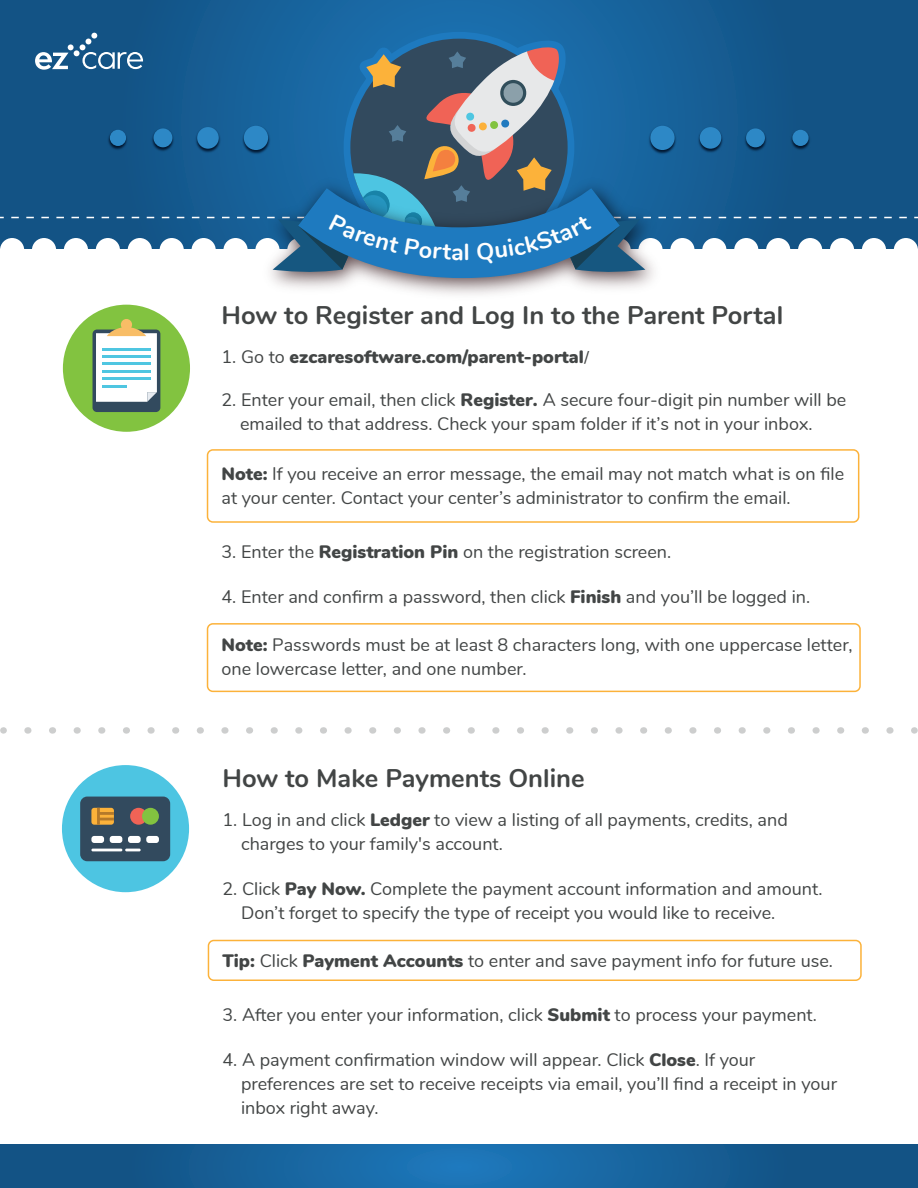
<style>
.page{position:relative;width:918px;height:1188px;background:#fff}
.page>*{position:absolute;margin:0;border:0;box-sizing:border-box;transform-origin:0 0}
.t1{font:700 25.5px "Nunito";color:#424545}
.t2{font:700 23.4px "Nunito";color:#fefefe}
.t3{font:18px/24px "Nunito";color:#424545}
.t4{font:900 18px "Nunito";color:#424545}
.s1{font-weight:400}
.s2{font-family:"Minion Pro";font-weight:700}
.s3{font-weight:900}
</style>
<div class="page">
<svg style="left:0;top:0;width:918px;height:247px;background:#14598e"></svg>
<div style="left:0;top:238px;width:24px;height:24px;background:#fff;border-radius:50%"></div>
<svg style="left:437px;top:0;width:320px;height:28px;background:#17649e"></svg>
<div style="left:207px;top:449px;width:652px;height:74px;border:2px solid #fcb23a;border-radius:5px"></div>
<div style="left:207px;top:623px;width:654px;height:69px;border:2px solid #fcb23a;border-radius:5px"></div>
<div style="left:63px;top:305px;width:127px;height:127px;background:#82c340;border-radius:50%"></div>
<div style="left:93px;top:330px;width:67px;height:82px;background:#324a5e;border-radius:4px"></div>
<svg style="left:96px;top:319px;width:61px;height:83px;background:#e1e9d4"></svg>
<hr style="left:102px;top:348px;width:49px;height:2px;background:#4fc6e1">
<hr style="left:102px;top:355px;width:49px;height:3px;background:#4fc6e1">
<hr style="left:102px;top:363px;width:49px;height:2px;background:#4fc6e1">
<hr style="left:102px;top:370px;width:49px;height:3px;background:#4fc6e1">
<hr style="left:102px;top:377px;width:49px;height:3px;background:#4fc6e1">
<hr style="left:102px;top:385px;width:25px;height:2px;background:#4fc6e1">
<svg style="left:24px;top:727px;width:866px;height:7px"></svg>
<div style="left:208px;top:940px;width:654px;height:41px;border:2px solid #fcb23a;border-radius:5px"></div>
<div style="left:62px;top:765px;width:127px;height:127px;background:#4dc5e2;border-radius:50%"></div>
<div style="left:80px;top:797px;width:90px;height:64px;background:#324a5e;border-radius:7px"></div>
<div style="left:91px;top:808px;width:23px;height:17px;background:#fcb23a;border-radius:3px"></div>
<div style="left:91px;top:836px;width:13px;height:7px;background:#fff;border-radius:3px"></div>
<div style="left:110px;top:836px;width:12px;height:7px;background:#fff;border-radius:3px"></div>
<div style="left:128px;top:836px;width:13px;height:7px;background:#fff;border-radius:3px"></div>
<div style="left:146px;top:836px;width:13px;height:7px;background:#fff;border-radius:3px"></div>
<hr style="left:91px;top:849px;width:31px;height:2px;background:#fff">
<svg style="left:125px;top:849px;width:16px;height:2px"></svg>
<svg style="left:130px;top:808px;width:14px;height:17px"></svg>
<svg style="left:97px;top:808px;width:17px;height:17px"></svg>
<div style="left:142px;top:808px;width:17px;height:17px;background:#82c340;border-radius:50%"></div>
<svg style="left:0;top:1144px;width:918px;height:44px;background:#166098"></svg>
<svg style="left:11px;top:28px;width:907px;height:255px;background:#3d739c"></svg>
<p class="t2" style="left:464px;top:243px;width:8px">l</p>
<h1 class="t1" style="left:222px;top:306px;width:563px">How to Register and Log In to the Parent Portal</h1>
<p class="t4" style="left:222px;top:349px;width:370px"><span class="s1">1. Go to</span> ezcaresoftware.com/parent-portal<span class="s2">/</span></p>
<p class="t3" style="left:240px;top:387px;width:608px;text-indent:-19px">2. Enter your email, then click <span class="s3">Register.</span> A secure four-digit pin number will be emailed to that address. Check your spam folder if it’s not in your inbox.</p>
<p class="t3" style="left:222px;top:461px;width:624px"><span class="s3">Note:</span> If you receive an error message, the email may not match what is on file at your center. Contact your center’s administrator to confirm the email.</p>
<p class="t3" style="left:222px;top:542px;width:451px">3. Enter the <span class="s3">Registration Pin</span> on the registration screen.</p>
<p class="t3" style="left:222px;top:587px;width:590px">4. Enter and confirm a password, then click <span class="s3">Finish</span> and you’ll be logged in.</p>
<p class="t3" style="left:222px;top:635px;width:632px"><span class="s3">Note:</span> Passwords must be at least 8 characters long, with one uppercase letter, one lowercase letter, and one number.</p>
<h1 class="t1" style="left:222px;top:768px;width:364px">How to Make Payments Online</h1>
<p class="t3" style="left:241px;top:809px;width:548px;text-indent:-19px">1. Log in and click <span class="s3">Ledger</span> to view a listing of all payments, credits, and charges to your family's account.</p>
<p class="t3" style="left:241px;top:878px;width:583px;text-indent:-19px">2. Click <span class="s3">Pay Now.</span> Complete the payment account information and amount.<br>Don’t forget to specify the type of receipt you would like to receive.</p>
<p class="t3" style="left:222px;top:950px;width:612px"><span class="s3">Tip:</span> Click <span class="s3">Payment Accounts</span> to enter and save payment info for future use.</p>
<p class="t3" style="left:222px;top:1004px;width:596px">3. After you enter your information, click <span class="s3">Submit</span> to process your payment.</p>
<p class="t3" style="left:241px;top:1049px;width:597px;text-indent:-19px">4. A payment confirmation window will appear. Click <span class="s3">Close</span>. If your preferences are set to receive receipts via email, you’ll find a receipt in your inbox right away.</p>
</div>
